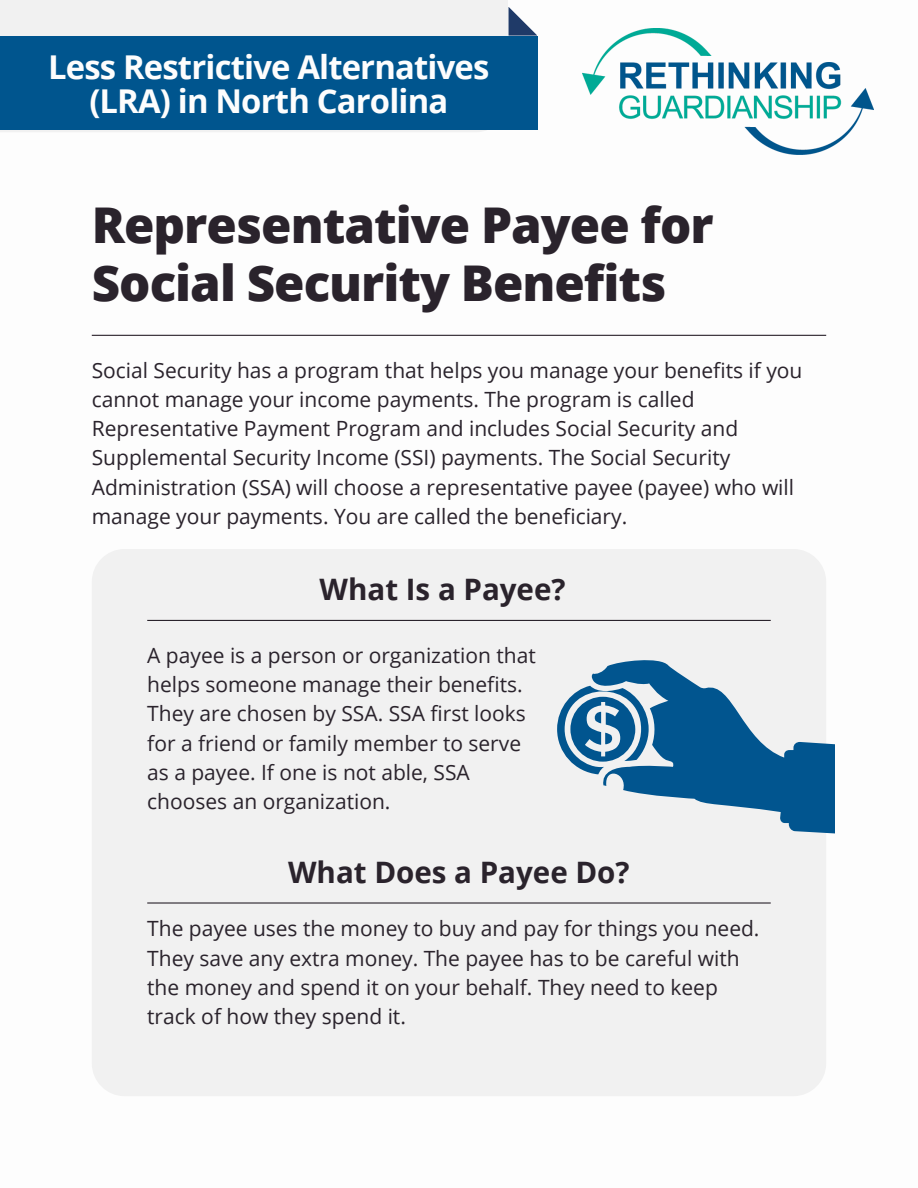
<style>
.page{position:relative;width:918px;height:1188px;background:#fff}
.page>*{position:absolute;margin:0;border:0;box-sizing:border-box;transform-origin:0 0}
.t1{font:800 49.35px/57.3px "Open Sans";letter-spacing:-.02em;color:#2a232c}
.t2{font:700 32.85px/33.8px "Open Sans";letter-spacing:-.025em;color:#fdfdfd;text-align:center}
.t3{font:700 29.55px "Open Sans";color:#2a232c}
.t4{font:21px/29.2px "Open Sans";color:#2a232c}
</style>
<div class="page">
<hr style="left:92px;top:335px;width:734px;height:1px;background:#2a232c">
<img style="left:583px;top:29px;width:290px;height:126px">
<div style="left:0;top:0;width:508px;height:132px;background:#f1f1f1"></div>
<div style="left:0;top:36px;width:537px;height:93px;background:#00558e"></div>
<svg style="left:509px;top:7px;width:28px;height:29px"></svg>
<div style="left:92px;top:549px;width:734px;height:547px;background:#f1f1f1;border-radius:33px"></div>
<hr style="left:147px;top:620px;width:624px;height:1px;background:#2a232c">
<hr style="left:147px;top:902px;width:624px;height:2px;background:#2a232c">
<svg style="left:557px;top:660px;width:278px;height:173px"></svg>
<p class="t2" style="left:48px;top:50px;width:443px">Less Restrictive Alternatives (LRA) in North Carolina</p>
<p class="t1" style="left:92px;top:195px;width:623px">Representative Payee for<br>Social Security Benefits</p>
<h1 class="t4" style="left:92px;top:355px;width:712px">Social Security has a program that helps you manage your benefits if you cannot manage your income payments. The program is called Representative Payment Program and includes Social Security and Supplemental Security Income (SSI) payments. The Social Security Administration (SSA) will choose a representative payee (payee) who will manage your payments. You are called the beneficiary.</h1>
<h3 class="t3" style="left:320px;top:569px;width:247px">What Is a Payee?</h3>
<p class="t4" style="left:147px;top:640px;width:390px">A payee is a person or organization that helps someone manage their benefits.<br>They are chosen by SSA. SSA first looks for a friend or family member to serve as a payee. If one is not able, SSA chooses an organization.</p>
<p class="t3" style="left:288px;top:851px;width:343px">What Does a Payee Do?</p>
<h3 class="t4" style="left:147px;top:914px;width:614px">The payee uses the money to buy and pay for things you need.<br>They save any extra money. The payee has to be careful with the money and spend it on your behalf. They need to keep track of how they spend it.</h3>
</div>
